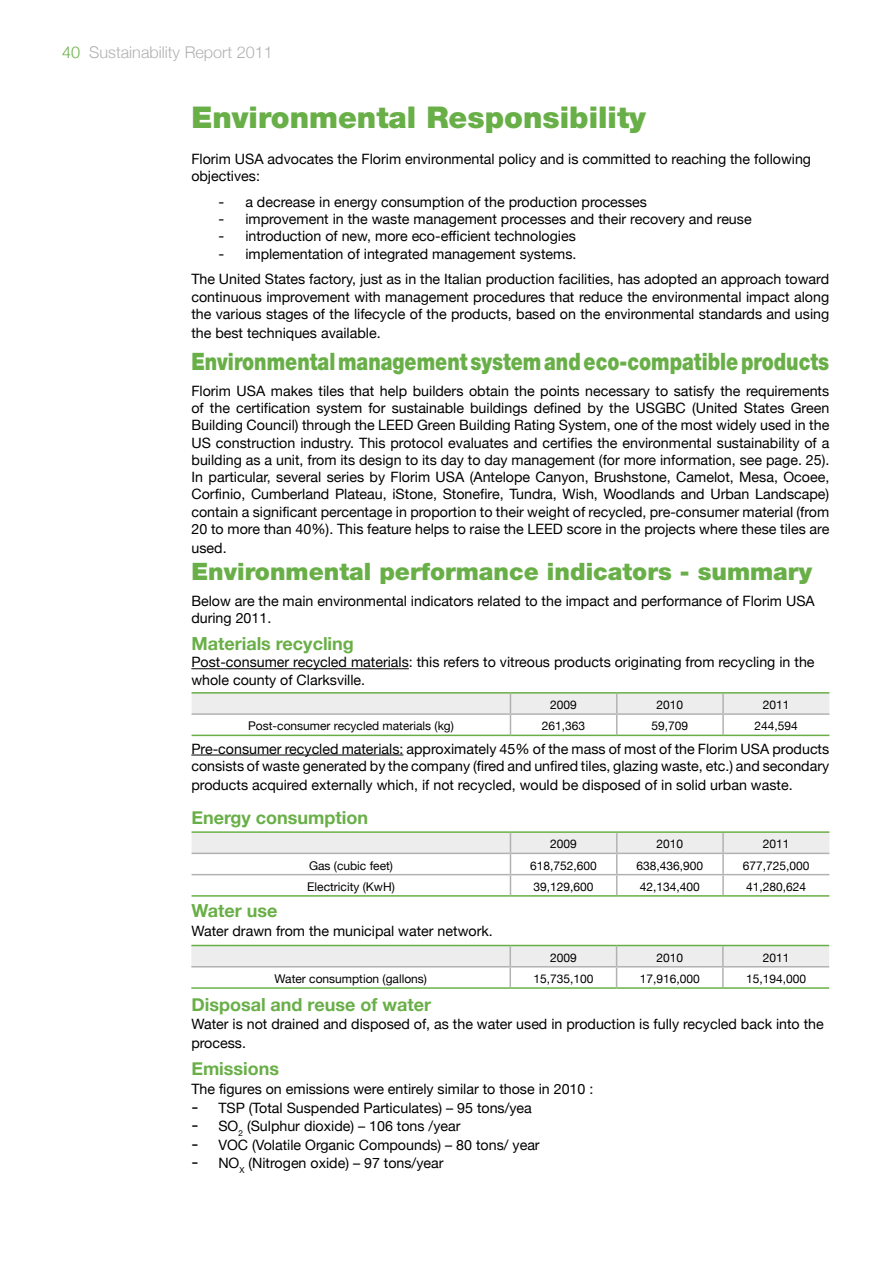
<style>
.page{position:relative;width:893px;height:1263px;background:#fff}
.page>*{position:absolute;margin:0;border:0;box-sizing:border-box;transform-origin:0 0}
.t1{font:900 30px "Helvetica Neue LT Std";color:#69af48}
.t2{font:900 24px "Helvetica Neue LT Std";color:#69af48;scale:.8 1}
.t3{font:900 24px "Helvetica Neue LT Std";color:#69af48}
.t4{font:700 18px "Helvetica Neue";color:#69af48}
.t5{font:300 16.2px "Helvetica Neue";color:#b3b2b2}
.t6{font:14.25px/17.2px "Helvetica Neue";color:#000}
.t7{font:12px "Helvetica Neue";color:#000}
.s1{color:#69af48}
.s2{font-size:15px}
.s3{font-size:18px}
</style>
<div class="page">
<hr style="left:191px;top:668px;width:218px;height:1px;background:#000">
<hr style="left:191px;top:755px;width:212px;height:1px;background:#000">
<svg style="left:192px;top:694px;width:637px;height:41px"></svg>
<hr style="left:723px;top:713px;width:106px;height:2px;background:#b3b2b2">
<hr style="left:722px;top:715px;width:2px;height:20px;background:#b3b2b2">
<hr style="left:192px;top:692px;width:318px;height:2px;background:#69af48">
<hr style="left:510px;top:692px;width:107px;height:2px;background:#69af48">
<hr style="left:617px;top:692px;width:106px;height:2px;background:#69af48">
<hr style="left:723px;top:692px;width:106px;height:2px;background:#69af48">
<hr style="left:192px;top:735px;width:318px;height:1px;background:#69af48">
<hr style="left:510px;top:735px;width:107px;height:1px;background:#69af48">
<hr style="left:617px;top:735px;width:106px;height:1px;background:#69af48">
<hr style="left:723px;top:735px;width:106px;height:1px;background:#69af48">
<svg style="left:191px;top:946px;width:638px;height:41px"></svg>
<hr style="left:723px;top:966px;width:106px;height:1px;background:#b3b2b2">
<hr style="left:722px;top:967px;width:2px;height:20px;background:#b3b2b2">
<hr style="left:191px;top:945px;width:319px;height:1px;background:#69af48">
<hr style="left:510px;top:945px;width:107px;height:1px;background:#69af48">
<hr style="left:617px;top:945px;width:106px;height:1px;background:#69af48">
<hr style="left:723px;top:945px;width:106px;height:1px;background:#69af48">
<hr style="left:191px;top:987px;width:319px;height:2px;background:#69af48">
<hr style="left:510px;top:987px;width:107px;height:2px;background:#69af48">
<hr style="left:617px;top:987px;width:106px;height:2px;background:#69af48">
<hr style="left:723px;top:987px;width:106px;height:2px;background:#69af48">
<svg style="left:192px;top:833px;width:637px;height:62px"></svg>
<hr style="left:722px;top:875px;width:2px;height:20px;background:#b3b2b2">
<hr style="left:192px;top:831px;width:318px;height:2px;background:#69af48">
<hr style="left:510px;top:831px;width:107px;height:2px;background:#69af48">
<hr style="left:617px;top:831px;width:106px;height:2px;background:#69af48">
<hr style="left:723px;top:831px;width:106px;height:2px;background:#69af48">
<hr style="left:192px;top:895px;width:318px;height:2px;background:#69af48">
<hr style="left:510px;top:895px;width:107px;height:2px;background:#69af48">
<hr style="left:617px;top:895px;width:106px;height:2px;background:#69af48">
<hr style="left:723px;top:895px;width:106px;height:2px;background:#69af48">
<hr style="left:192px;top:874px;width:318px;height:1px;background:#b3b2b2">
<hr style="left:510px;top:874px;width:107px;height:1px;background:#b3b2b2">
<hr style="left:617px;top:874px;width:106px;height:1px;background:#b3b2b2">
<hr style="left:723px;top:874px;width:106px;height:1px;background:#b3b2b2">
<p class="t5" style="left:62px;top:43px;width:212px"><span class="s1">40</span> Sustainability Report 2011</p>
<h1 class="t1" style="left:191px;top:99px;width:456px">Environmental Responsibility</h1>
<p class="t6" style="left:191px;top:150px;width:621px">Florim USA advocates the Florim environmental policy and is committed to reaching the following objectives:</p>
<p class="t6" style="left:218px;top:193px;width:430px"><span class="s2">-</span> a decrease in energy consumption of the production processes</p>
<p class="t6" style="left:218px;top:210px;width:535px"><span class="s2">-</span> improvement in the waste management processes and their recovery and reuse</p>
<p class="t6" style="left:218px;top:227px;width:359px"><span class="s2">-</span> introduction of new, more eco-efficient technologies</p>
<p class="t6" style="left:191px;top:240px;width:639px;line-height:25.8px;text-indent:27px"><span class="s2">-</span> implementation of integrated management systems.<br>The United States factory, just as in the Italian production facilities, has adopted an approach toward</p>
<p class="t6" style="left:191px;top:288px;width:639px">continuous improvement with management procedures that reduce the environmental impact along the various stages of the lifecycle of the products, based on the environmental standards and using</p>
<p class="t6" style="left:191px;top:324px;width:191px">the best techniques available.</p>
<h2 class="t2" style="left:191px;top:347px;width:799px">Environmental management system and eco-compatible products</h2>
<p class="t6" style="left:191px;top:382px;width:640px;text-align:justify">Florim USA makes tiles that help builders obtain the points necessary to satisfy the requirements of the certification system for sustainable buildings defined by the USGBC (United States Green Building Council) through the LEED Green Building Rating System, one of the most widely used in the US construction industry. This protocol evaluates and certifies the environmental sustainability of a building as a unit, from its design to its day to day management (for more information, see page. 25).<br>In particular, several series by Florim USA (Antelope Canyon, Brushstone, Camelot, Mesa, Ocoee, Corfinio, Cumberland Plateau, iStone, Stonefire, Tundra, Wish, Woodlands and Urban Landscape) contain a significant percentage in proportion to their weight of recycled, pre-consumer material (from 20 to more than 40%). This feature helps to raise the LEED score in the projects where these tiles are</p>
<p class="t6" style="left:192px;top:539px;width:37px">used.</p>
<h2 class="t3" style="left:191px;top:557px;width:622px">Environmental performance indicators - summary</h2>
<p class="t6" style="left:191px;top:592px;width:625px">Below are the main environmental indicators related to the impact and performance of Florim USA during 2011.</p>
<p class="t4" style="left:191px;top:632px;width:164px">Materials recycling</p>
<p class="t6" style="left:191px;top:653px;width:625px">Post-consumer recycled materials: this refers to vitreous products originating from recycling in the whole county of Clarksville.</p>
<p class="t7" style="left:550px;top:698px;width:28px">2009</p>
<p class="t7" style="left:657px;top:698px;width:28px">2010</p>
<p class="t7" style="left:763px;top:698px;width:28px">2011</p>
<p class="t7" style="left:248px;top:719px;width:207px">Post-consumer recycled materials (kg)</p>
<p class="t7" style="left:542px;top:719px;width:45px">261,363</p>
<p class="t7" style="left:652px;top:719px;width:38px">59,709</p>
<p class="t7" style="left:755px;top:719px;width:45px">244,594</p>
<p class="t6" style="left:191px;top:740px;width:639px">Pre-consumer recycled materials: approximately 45% of the mass of most of the Florim USA products consists of waste generated by the company (fired and unfired tiles, glazing waste, etc.) and secondary</p>
<p class="t6" style="left:191px;top:776px;width:603px">products acquired externally which, if not recycled, would be disposed of in solid urban waste.</p>
<p class="t4" style="left:191px;top:806px;width:178px">Energy consumption</p>
<p class="t7" style="left:550px;top:837px;width:28px">2009</p>
<p class="t7" style="left:657px;top:837px;width:28px">2010</p>
<p class="t7" style="left:763px;top:837px;width:28px">2011</p>
<p class="t7" style="left:309px;top:858px;width:86px">Gas (cubic feet)</p>
<p class="t7" style="left:530px;top:858px;width:68px">618,752,600</p>
<p class="t7" style="left:637px;top:858px;width:68px">638,436,900</p>
<p class="t7" style="left:743px;top:858px;width:68px">677,725,000</p>
<p class="t7" style="left:307px;top:879px;width:89px">Electricity (KwH)</p>
<p class="t7" style="left:534px;top:879px;width:62px">39,129,600</p>
<p class="t7" style="left:640px;top:879px;width:62px">42,134,400</p>
<p class="t7" style="left:746px;top:879px;width:62px">41,280,624</p>
<p class="t4" style="left:191px;top:900px;width:88px">Water use</p>
<p class="t6" style="left:191px;top:922px;width:303px">Water drawn from the municipal water network.</p>
<p class="t7" style="left:550px;top:950px;width:28px">2009</p>
<p class="t7" style="left:656px;top:950px;width:28px">2010</p>
<p class="t7" style="left:763px;top:950px;width:28px">2011</p>
<p class="t7" style="left:275px;top:972px;width:154px">Water consumption (gallons)</p>
<p class="t7" style="left:533px;top:972px;width:62px">15,735,100</p>
<p class="t7" style="left:640px;top:972px;width:62px">17,916,000</p>
<p class="t7" style="left:746px;top:972px;width:62px">15,194,000</p>
<p class="t4" style="left:191px;top:993px;width:241px">Disposal and reuse of water</p>
<p class="t6" style="left:191px;top:1014px;width:634px;line-height:18.8px">Water is not drained and disposed of, as the water used in production is fully recycled back into the process.</p>
<p class="t4" style="left:191px;top:1057px;width:89px">Emissions</p>
<p class="t6" style="left:191px;top:1080px;width:403px">The figures on emissions were entirely similar to those in 2010 :</p>
<p class="t6" style="left:191px;top:1099px;width:342px"><span class="s3">-</span> TSP (Total Suspended Particulates) – 95 tons/yea</p>
<p class="t6" style="left:191px;top:1117px;width:271px"><span class="s3">-</span> SO<sub>2</sub> (Sulphur dioxide) – 106 tons /year</p>
<p class="t6" style="left:191px;top:1136px;width:350px"><span class="s3">-</span> VOC (Volatile Organic Compounds) – 80 tons/ year</p>
<p class="t6" style="left:191px;top:1154px;width:254px"><span class="s3">-</span> NO<sub>X</sub> (Nitrogen oxide) – 97 tons/year</p>
</div>
